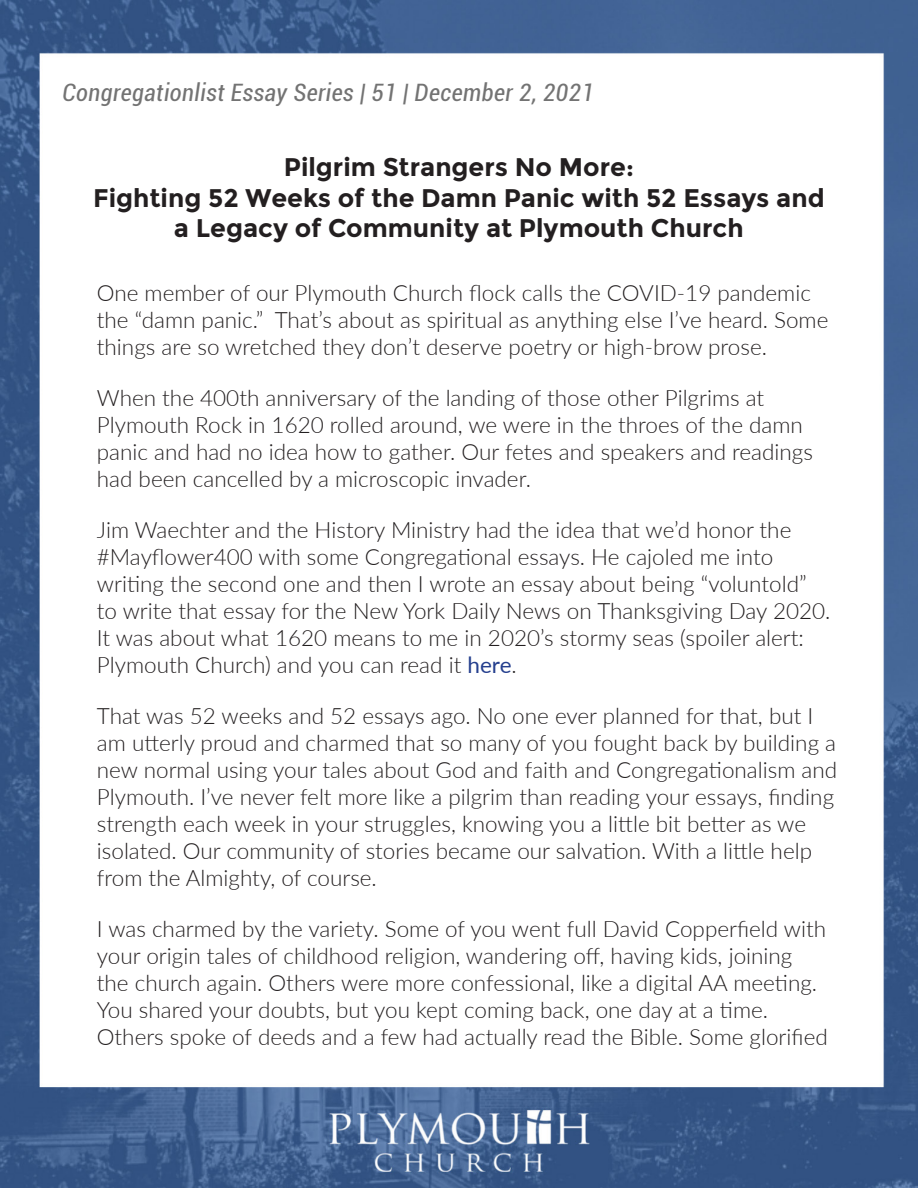
<style>
.page{position:relative;width:918px;height:1188px;background:#fff}
.page>*{position:absolute;margin:0;border:0;box-sizing:border-box;transform-origin:0 0}
.t1{font:700 25.5px/30.6px "Montserrat";color:#231f20;text-align:center}
.t2{font:italic condensed 24px "Roboto";letter-spacing:.02em;color:#737373}
.t3{font:300 22.5px/27px "Lato";color:#231f20}
.s1{font-weight:400;color:#253f8e}
</style>
<div class="page">
<img style="left:0;top:0;width:918px;height:1188px">
<p class="t2" style="left:63px;top:76px;width:533px">Congregationlist Essay Series | 51 | December 2, 2021</p>
<p class="t1" style="left:284px;top:152px;width:352px">Pilgrim Strangers No More:</p>
<p class="t1" style="left:93px;top:183px;width:733px">Fighting 52 Weeks of the Damn Panic with 52 Essays and a Legacy of Community at Plymouth Church</p>
<p class="t3" style="left:97px;top:279px;width:733px">One member of our Plymouth Church flock calls the COVID-19 pandemic the “damn panic.” That’s about as spiritual as anything else I’ve heard. Some things are so wretched they don’t deserve poetry or high-brow prose.</p>
<p class="t3" style="left:97px;top:384px;width:718px">When the 400th anniversary of the landing of those other Pilgrims at Plymouth Rock in 1620 rolled around, we were in the throes of the damn panic and had no idea how to gather. Our fetes and speakers and readings had been cancelled by a microscopic invader.</p>
<p class="t3" style="left:97px;top:516px;width:735px">Jim Waechter and the History Ministry had the idea that we’d honor the #Mayflower400 with some Congregational essays. He cajoled me into writing the second one and then I wrote an essay about being “voluntold” to write that essay for the New York Daily News on Thanksgiving Day 2020.<br>It was about what 1620 means to me in 2020’s stormy seas (spoiler alert:<br>Plymouth Church) and you can read it <span class="s1">here</span>.</p>
<p class="t3" style="left:97px;top:702px;width:742px">That was 52 weeks and 52 essays ago. No one ever planned for that, but I am utterly proud and charmed that so many of you fought back by building a new normal using your tales about God and faith and Congregationalism and Plymouth. I’ve never felt more like a pilgrim than reading your essays, finding strength each week in your struggles, knowing you a little bit better as we isolated. Our community of stories became our salvation. With a little help from the Almighty, of course.</p>
<p class="t3" style="left:97px;top:915px;width:732px">I was charmed by the variety. Some of you went full David Copperfield with your origin tales of childhood religion, wandering off, having kids, joining the church again. Others were more confessional, like a digital AA meeting.<br>You shared your doubts, but you kept coming back, one day at a time.<br>Others spoke of deeds and a few had actually read the Bible. Some glorified</p>
</div>
